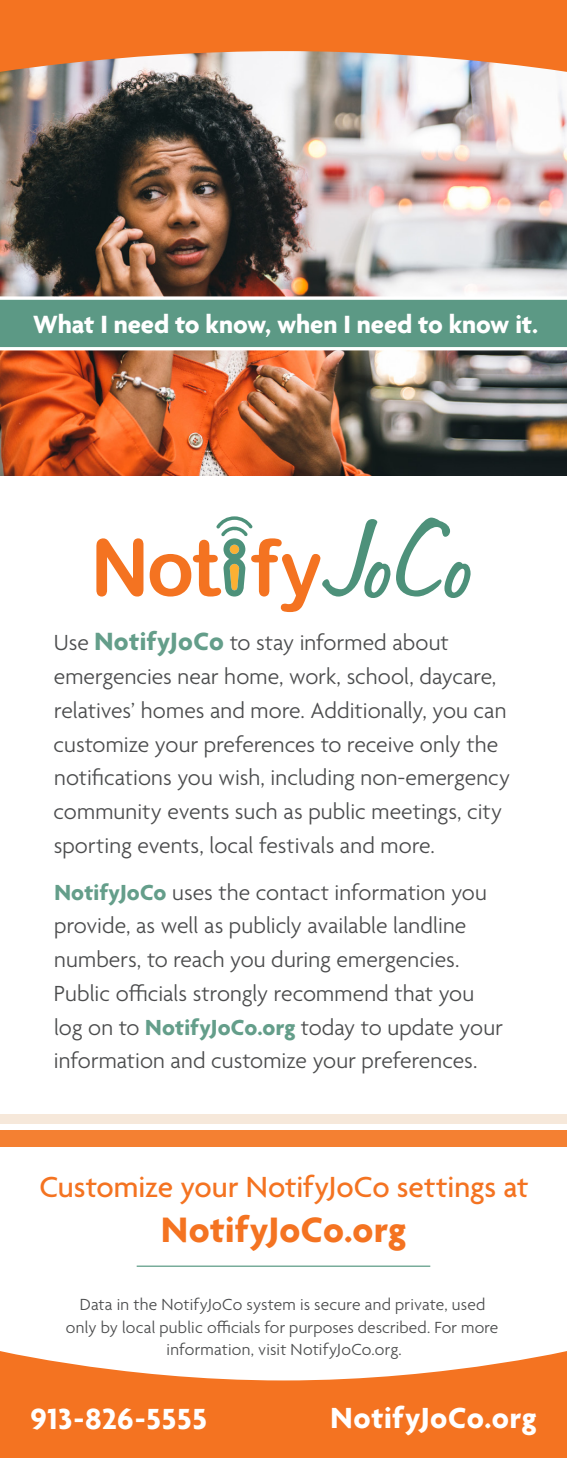
<style>
.page{position:relative;width:567px;height:1458px;background:#fff}
.page>*{position:absolute;margin:0;border:0;box-sizing:border-box;transform-origin:0 0}
.t1{font:700 38.25px "Agenda";letter-spacing:.01em;color:#f47321}
.t2{font:500 31.5px "Agenda";letter-spacing:-.005em;color:#f47321}
.t3{font:700 31.5px "Agenda";letter-spacing:.02em;color:#fff}
.t4{font:700 27px "Agenda";letter-spacing:-.005em;color:#fff}
.t5{font:300 23.62px/33.8px "Agenda";color:#4b4c4d}
.t6{font:300 17.55px/22.5px "Agenda";letter-spacing:.01em;color:#4b4c4d;text-align:center}
.s1{font-weight:700;font-size:27px;color:#649e8a}
.s2{font-weight:700;color:#649e8a}
</style>
<div class="page">
<hr style="left:137px;top:1266px;width:293px;height:1px;background:#4d917a">
<img style="left:0;top:75px;width:567px;height:401px">
<svg style="left:0;top:296px;width:567px;height:54px;background:#6fa493"></svg>
<svg style="left:96px;top:538px;width:47px;height:59px"></svg>
<svg style="left:150px;top:516px;width:321px;height:96px"></svg>
<svg style="left:0;top:0;width:567px;height:75px;background:#ed894a"></svg>
<div style="left:0;top:1114px;width:567px;height:9px;background:#f6e8da"></div>
<div style="left:0;top:1130px;width:567px;height:17px;background:#f48032"></div>
<svg style="left:0;top:1351px;width:567px;height:107px;fill:#f47321"></svg>
<p class="t4" style="left:33px;top:310px;width:506px">What I need to know, when I need to know it.</p>
<p class="t5" style="left:53px;top:627px;width:458px">Use <span class="s1">NotifyJoCo</span> to stay informed about emergencies near home, work, school, daycare, relatives’ homes and more. Additionally, you can customize your preferences to receive only the notifications you wish, including non-emergency community events such as public meetings, city sporting events, local festivals and more.</p>
<p class="t5" style="left:54px;top:877px;width:450px"><span class="s2">NotifyJoCo</span> uses the contact information you provide, as well as publicly available landline numbers, to reach you during emergencies.<br>Public officials strongly recommend that you log on to <span class="s2">NotifyJoCo.org</span> today to update your information and customize your preferences.</p>
<p class="t2" style="left:39px;top:1170px;width:490px">Customize your NotifyJoCo settings at</p>
<p class="t1" style="left:161px;top:1209px;width:247px">NotifyJoCo.org</p>
<p class="t6" style="left:66px;top:1294px;width:434px">Data in the NotifyJoCo system is secure and private, used only by local public officials for purposes described. For more information, visit NotifyJoCo.org.</p>
<p class="t3" style="left:30px;top:1402px;width:178px">913-826-5555</p>
<p class="t3" style="left:330px;top:1401px;width:208px">NotifyJoCo.org</p>
</div>
